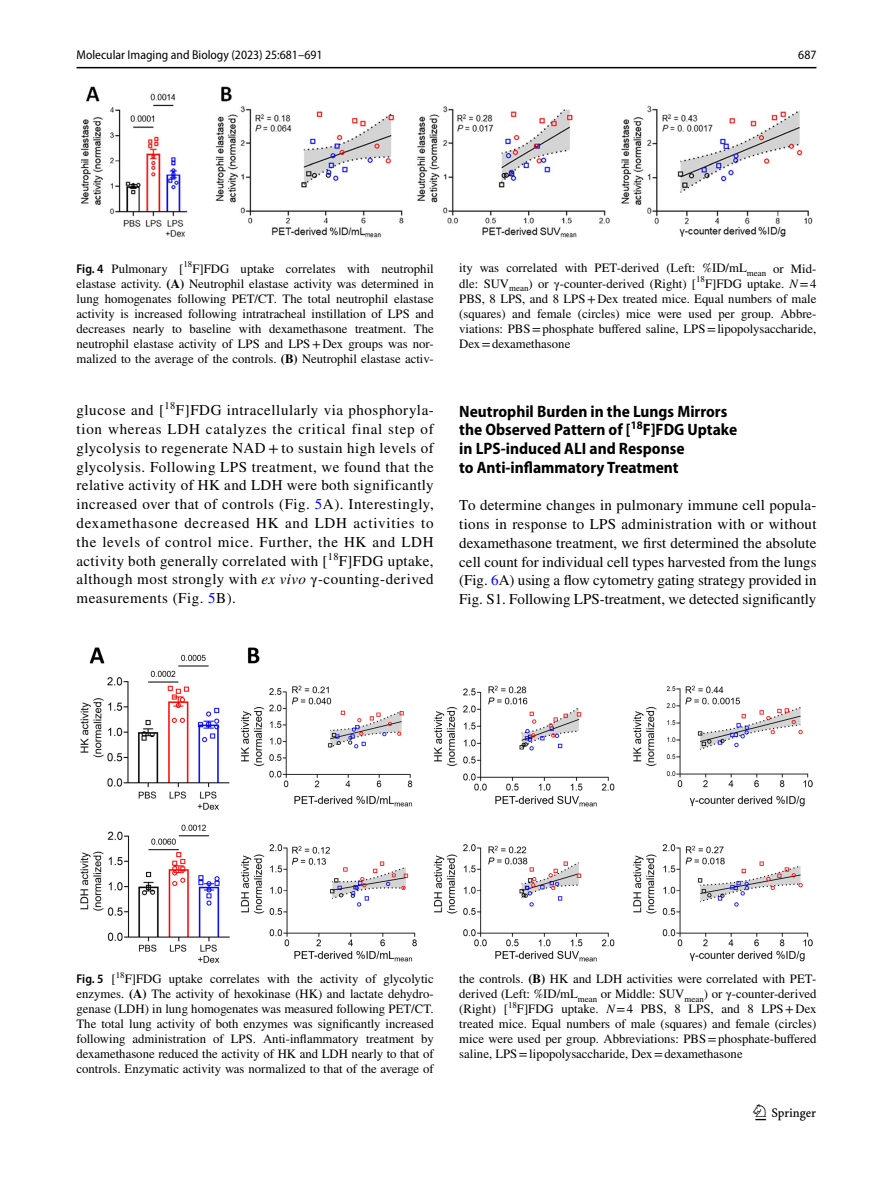
<style>
.page{position:relative;width:893px;height:1187px;background:#fff}
.page>*{position:absolute;margin:0;border:0;box-sizing:border-box;transform-origin:0 0}
.t1{font:22.5px "Springnew Regular 3";color:#000}
.t2{font:700 semi-condensed 16.5px/18.8px "Myriad Pro";color:#000}
.t3{font:15px/18.8px "STIX";letter-spacing:.005em;color:#000;text-align:justify}
.t4{font:12.75px/15px "STIX";color:#000;text-align:justify}
.t5{font:semi-condensed 12.75px "Myriad Pro";color:#000}
.s1{font-family:"Myriad Pro";font-weight:600;font-stretch:semi-condensed}
.s2{font-weight:700}
.s3{font-style:italic}
.s4{color:#00f}
</style>
<div class="page">
<hr style="left:77px;top:67px;width:739px;height:1px;background:#000">
<img style="left:81px;top:87px;width:731px;height:150px">
<img style="left:81px;top:647px;width:731px;height:315px">
<p class="t5" style="left:77px;top:48px;width:248px">Molecular Imaging and Biology (2023) 25:681–691</p>
<p class="t5" style="left:798px;top:48px;width:20px">687</p>
<p class="t4" style="left:77px;top:261px;width:359px"><span class="s1">Fig. 4</span> Pulmonary [<sup>18</sup>F]FDG uptake correlates with neutrophil elastase activity. <span class="s2">(A)</span> Neutrophil elastase activity was determined in lung homogenates following PET/CT. The total neutrophil elastase activity is increased following intratracheal instillation of LPS and decreases nearly to baseline with dexamethasone treatment. The neutrophil elastase activity of LPS and LPS+Dex groups was nor&shy;malized to the average of the controls. <span class="s2">(B)</span> Neutrophil elastase activ-</p>
<p class="t4" style="left:459px;top:261px;width:359px">ity was correlated with PET-derived (Left: %ID/mL<sub>mean</sub> or Mid&shy;dle: SUV<sub>mean</sub>) or γ-counter-derived (Right) [<sup>18</sup>F]FDG uptake. <span class="s3">N</span>=4<br>PBS, 8 LPS, and 8 LPS+Dex treated mice. Equal numbers of male (squares) and female (circles) mice were used per group. Abbre&shy;viations: PBS=phosphate buffered saline, LPS=lipopolysaccharide, Dex=dexamethasone</p>
<p class="t3" style="left:77px;top:402px;width:359px">glucose and [<sup>18</sup>F]FDG intracellularly via phosphoryla&shy;tion whereas LDH catalyzes the critical final step of glycolysis to regenerate NAD + to sustain high levels of glycolysis. Following LPS treatment, we found that the relative activity of HK and LDH were both significantly increased over that of controls (Fig. <span class="s4">5</span>A). Interestingly, dexamethasone decreased HK and LDH activities to the levels of control mice. Further, the HK and LDH activity both generally correlated with [<sup>18</sup>F]FDG uptake, although most strongly with <span class="s3">ex vivo</span> γ-counting-derived measurements (Fig. <span class="s4">5</span>B).</p>
<p class="t2" style="left:459px;top:402px;width:279px">Neutrophil Burden in the Lungs Mirrors the Observed Pattern of [<sup>18</sup>F]FDG Uptake in LPS‑induced ALI and Response<br>to Anti‑inflammatory Treatment</p>
<p class="t3" style="left:459px;top:497px;width:359px">To determine changes in pulmonary immune cell popula&shy;tions in response to LPS administration with or without dexamethasone treatment, we first determined the absolute cell count for individual cell types harvested from the lungs (Fig. <span class="s4">6</span>A) using a flow cytometry gating strategy provided in Fig. S1. Following LPS-treatment, we detected significantly</p>
<p class="t4" style="left:77px;top:972px;width:359px"><span class="s1">Fig. 5</span> [<sup>18</sup>F]FDG uptake correlates with the activity of glycolytic enzymes. <span class="s2">(A)</span> The activity of hexokinase (HK) and lactate dehydro&shy;genase (LDH) in lung homogenates was measured following PET/CT.<br>The total lung activity of both enzymes was significantly increased following administration of LPS. Anti-inflammatory treatment by dexamethasone reduced the activity of HK and LDH nearly to that of controls. Enzymatic activity was normalized to that of the average of</p>
<p class="t4" style="left:459px;top:972px;width:359px">the controls. <span class="s2">(B)</span> HK and LDH activities were correlated with PET&shy;derived (Left: %ID/mL<sub>mean</sub> or Middle: SUV<sub>mean</sub>) or γ-counter-derived (Right) [<sup>18</sup>F]FDG uptake. <span class="s3">N</span>=4 PBS, 8 LPS, and 8 LPS+Dex treated mice. Equal numbers of male (squares) and female (circles) mice were used per group. Abbreviations: PBS=phosphate-buffered saline, LPS=lipopolysaccharide, Dex=dexamethasone</p>
<h1 class="t1" style="left:755px;top:1104px;width:62px">1 3</h1>
</div>
